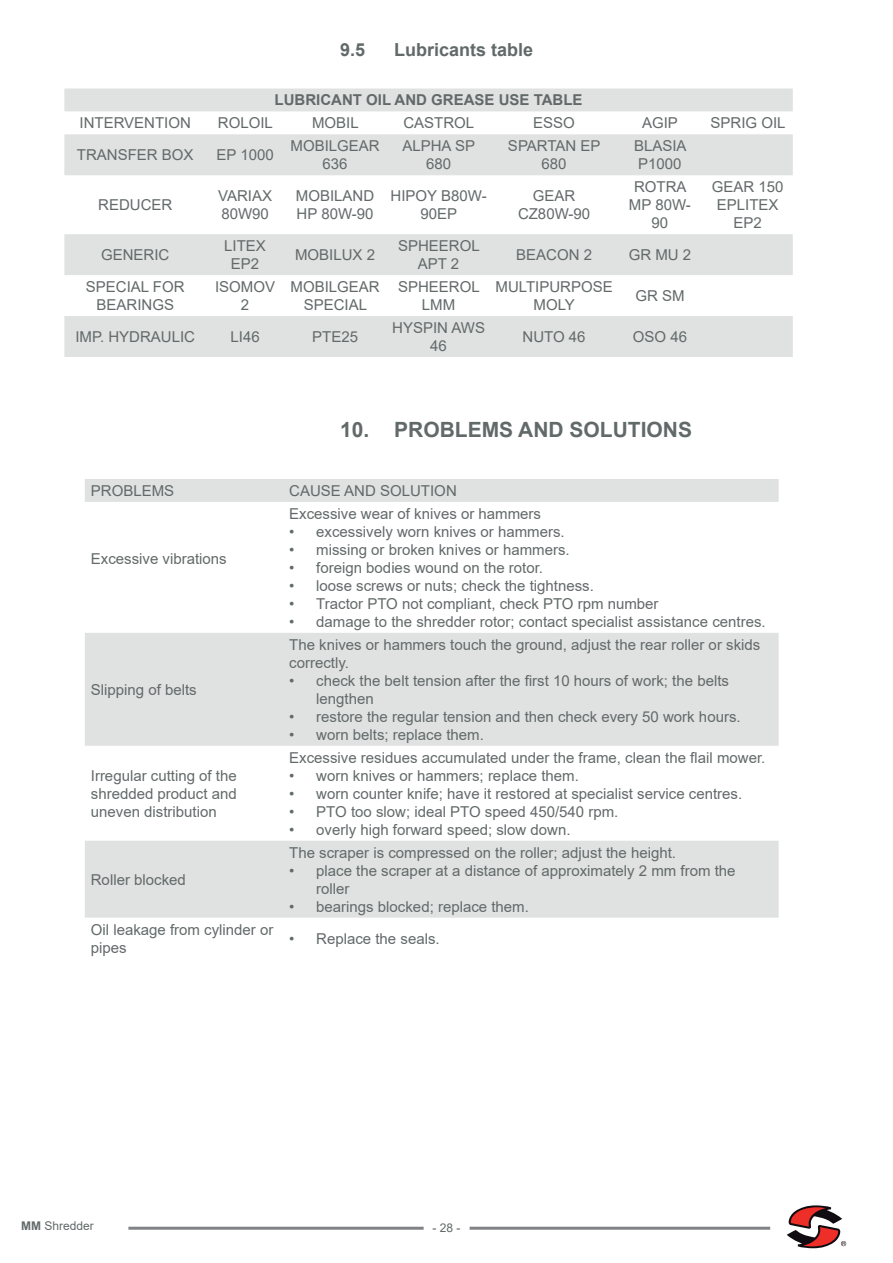
<style>
.page{position:relative;width:893px;height:1263px;background:#fff}
.page>*{position:absolute;margin:0;border:0;box-sizing:border-box;transform-origin:0 0}
.t1{font:700 21px "Arial";color:#626a69}
.t2{font:700 18px "Arial";color:#626a69}
.Corpo_paragrafo{font:15px/18px "Arial";color:#626a69;text-align:center}
.Corpo_paragrafo-2{font:700 15px "Arial";color:#626a69}
.t3{font:12px "Arial";color:#626a69}
.s1{font-weight:700}
</style>
<div class="page">
<svg style="left:787px;top:1205px;width:59px;height:43px"></svg>
<hr style="left:128px;top:1227px;width:296px;height:3px;background:#808285">
<hr style="left:470px;top:1227px;width:300px;height:3px;background:#808285">
<svg style="left:64px;top:88px;width:729px;height:269px;fill:#e0e1e1"></svg>
<svg style="left:85px;top:479px;width:694px;height:439px"></svg>
<p class="t2" style="left:340px;top:37px;width:27px">9.5</p>
<p class="t2" style="left:394px;top:37px;width:141px">Lubricants table</p>
<p class="Corpo_paragrafo-2" style="left:275px;top:90px;width:310px">LUBRICANT OIL AND GREASE USE TABLE</p>
<p class="Corpo_paragrafo" style="left:80px;top:114px;width:113px">INTERVENTION</p>
<p class="Corpo_paragrafo" style="left:218px;top:114px;width:57px">ROLOIL</p>
<p class="Corpo_paragrafo" style="left:312px;top:114px;width:48px">MOBIL</p>
<p class="Corpo_paragrafo" style="left:403px;top:114px;width:72px">CASTROL</p>
<p class="Corpo_paragrafo" style="left:533px;top:114px;width:43px">ESSO</p>
<p class="Corpo_paragrafo" style="left:642px;top:114px;width:37px">AGIP</p>
<p class="Corpo_paragrafo" style="left:710px;top:114px;width:77px">SPRIG OIL</p>
<p class="Corpo_paragrafo" style="left:77px;top:146px;width:118px">TRANSFER BOX</p>
<p class="Corpo_paragrafo" style="left:216px;top:146px;width:59px">EP 1000</p>
<p class="Corpo_paragrafo" style="left:291px;top:137px;width:91px">MOBILGEAR<br>636</p>
<p class="Corpo_paragrafo" style="left:402px;top:137px;width:74px">ALPHA SP<br>680</p>
<p class="Corpo_paragrafo" style="left:508px;top:137px;width:94px">SPARTAN EP<br>680</p>
<p class="Corpo_paragrafo" style="left:634px;top:137px;width:54px;text-align:left">BLASIA<br>P1000</p>
<p class="Corpo_paragrafo" style="left:98px;top:196px;width:76px">REDUCER</p>
<p class="Corpo_paragrafo" style="left:218px;top:187px;width:55px;text-align:left">VARIAX<br>80W90</p>
<p class="Corpo_paragrafo" style="left:296px;top:187px;width:80px;text-align:left">MOBILAND<br>HP 80W-90</p>
<p class="Corpo_paragrafo" style="left:390px;top:187px;width:98px">HIPOY B80W-<br>90EP</p>
<p class="Corpo_paragrafo" style="left:518px;top:187px;width:74px">GEAR<br>CZ80W-90</p>
<p class="Corpo_paragrafo" style="left:629px;top:178px;width:63px">ROTRA<br>MP 80W-<br>90</p>
<p class="Corpo_paragrafo" style="left:712px;top:178px;width:73px">GEAR 150<br>EPLITEX<br>EP2</p>
<p class="Corpo_paragrafo" style="left:101px;top:246px;width:70px">GENERIC</p>
<p class="Corpo_paragrafo" style="left:224px;top:237px;width:43px">LITEX<br>EP2</p>
<p class="Corpo_paragrafo" style="left:295px;top:246px;width:82px">MOBILUX 2</p>
<p class="Corpo_paragrafo" style="left:398px;top:237px;width:83px">SPHEEROL<br>APT 2</p>
<p class="Corpo_paragrafo" style="left:516px;top:246px;width:77px">BEACON 2</p>
<p class="Corpo_paragrafo" style="left:629px;top:246px;width:64px">GR MU 2</p>
<p class="Corpo_paragrafo" style="left:86px;top:278px;width:100px">SPECIAL FOR<br>BEARINGS</p>
<p class="Corpo_paragrafo" style="left:215px;top:278px;width:62px">ISOMOV<br>2</p>
<p class="Corpo_paragrafo" style="left:291px;top:278px;width:91px">MOBILGEAR<br>SPECIAL</p>
<p class="Corpo_paragrafo" style="left:398px;top:278px;width:83px">SPHEEROL<br>LMM</p>
<p class="Corpo_paragrafo" style="left:495px;top:278px;width:119px">MULTIPURPOSE<br>MOLY</p>
<p class="Corpo_paragrafo" style="left:635px;top:287px;width:51px">GR SM</p>
<p class="Corpo_paragrafo" style="left:75px;top:328px;width:121px">IMP. HYDRAULIC</p>
<p class="Corpo_paragrafo" style="left:231px;top:328px;width:31px">LI46</p>
<p class="Corpo_paragrafo" style="left:312px;top:328px;width:47px">PTE25</p>
<p class="Corpo_paragrafo" style="left:392px;top:319px;width:94px">HYSPIN AWS<br>46</p>
<p class="Corpo_paragrafo" style="left:523px;top:328px;width:65px">NUTO 46</p>
<p class="Corpo_paragrafo" style="left:633px;top:328px;width:56px">OSO 46</p>
<p class="t1" style="left:340px;top:415px;width:353px">10. PROBLEMS AND SOLUTIONS</p>
<p class="Corpo_paragrafo" style="left:91px;top:481px;width:85px">PROBLEMS</p>
<p class="Corpo_paragrafo" style="left:289px;top:481px;width:169px">CAUSE AND SOLUTION</p>
<p class="Corpo_paragrafo" style="left:91px;top:549px;width:137px">Excessive vibrations</p>
<p class="Corpo_paragrafo" style="left:91px;top:680px;width:107px">Slipping of belts</p>
<p class="Corpo_paragrafo" style="left:91px;top:766px;width:147px;text-align:justify">Irregular cutting of the shredded product and uneven distribution</p>
<p class="Corpo_paragrafo" style="left:91px;top:870px;width:97px">Roller blocked</p>
<p class="Corpo_paragrafo" style="left:289px;top:504px;width:253px">Excessive wear of knives or hammers</p>
<p class="Corpo_paragrafo" style="left:289px;top:522px;width:277px">• excessively worn knives or hammers.</p>
<p class="Corpo_paragrafo" style="left:289px;top:540px;width:282px">• missing or broken knives or hammers.</p>
<p class="Corpo_paragrafo" style="left:289px;top:558px;width:255px">• foreign bodies wound on the rotor.</p>
<p class="Corpo_paragrafo" style="left:289px;top:576px;width:306px">• loose screws or nuts; check the tightness.</p>
<p class="Corpo_paragrafo" style="left:289px;top:594px;width:371px">• Tractor PTO not compliant, check PTO rpm number</p>
<p class="Corpo_paragrafo" style="left:289px;top:612px;width:478px">• damage to the shredder rotor; contact specialist assistance centres.</p>
<p class="Corpo_paragrafo" style="left:289px;top:635px;width:473px;text-align:left">The knives or hammers touch the ground, adjust the rear roller or skids correctly.</p>
<p class="Corpo_paragrafo" style="left:316px;top:671px;width:414px;text-align:left;text-indent:-27px">• check the belt tension after the first 10 hours of work; the belts lengthen</p>
<p class="Corpo_paragrafo" style="left:289px;top:707px;width:453px">• restore the regular tension and then check every 50 work hours.</p>
<p class="Corpo_paragrafo" style="left:289px;top:725px;width:196px">• worn belts; replace them.</p>
<p class="Corpo_paragrafo" style="left:289px;top:748px;width:478px">Excessive residues accumulated under the frame, clean the flail mower.</p>
<p class="Corpo_paragrafo" style="left:289px;top:766px;width:291px">• worn knives or hammers; replace them.</p>
<p class="Corpo_paragrafo" style="left:289px;top:784px;width:454px">• worn counter knife; have it restored at specialist service centres.</p>
<p class="Corpo_paragrafo" style="left:289px;top:802px;width:331px">• PTO too slow; ideal PTO speed 450/540 rpm.</p>
<p class="Corpo_paragrafo" style="left:289px;top:820px;width:283px">• overly high forward speed; slow down.</p>
<p class="Corpo_paragrafo" style="left:289px;top:843px;width:388px">The scraper is compressed on the roller; adjust the height.</p>
<p class="Corpo_paragrafo" style="left:316px;top:861px;width:421px;text-align:left;text-indent:-27px">• place the scraper at a distance of approximately 2 mm from the roller</p>
<p class="Corpo_paragrafo" style="left:289px;top:897px;width:241px">• bearings blocked; replace them.</p>
<p class="Corpo_paragrafo" style="left:91px;top:920px;width:184px;text-align:left">Oil leakage from cylinder or pipes</p>
<p class="Corpo_paragrafo" style="left:289px;top:929px;width:152px">• Replace the seals.</p>
<p class="t3" style="left:21px;top:1218px;width:74px"><span class="s1">MM</span> Shredder</p>
<p class="t3" style="left:432px;top:1220px;width:30px">- 28 -</p>
</div>
